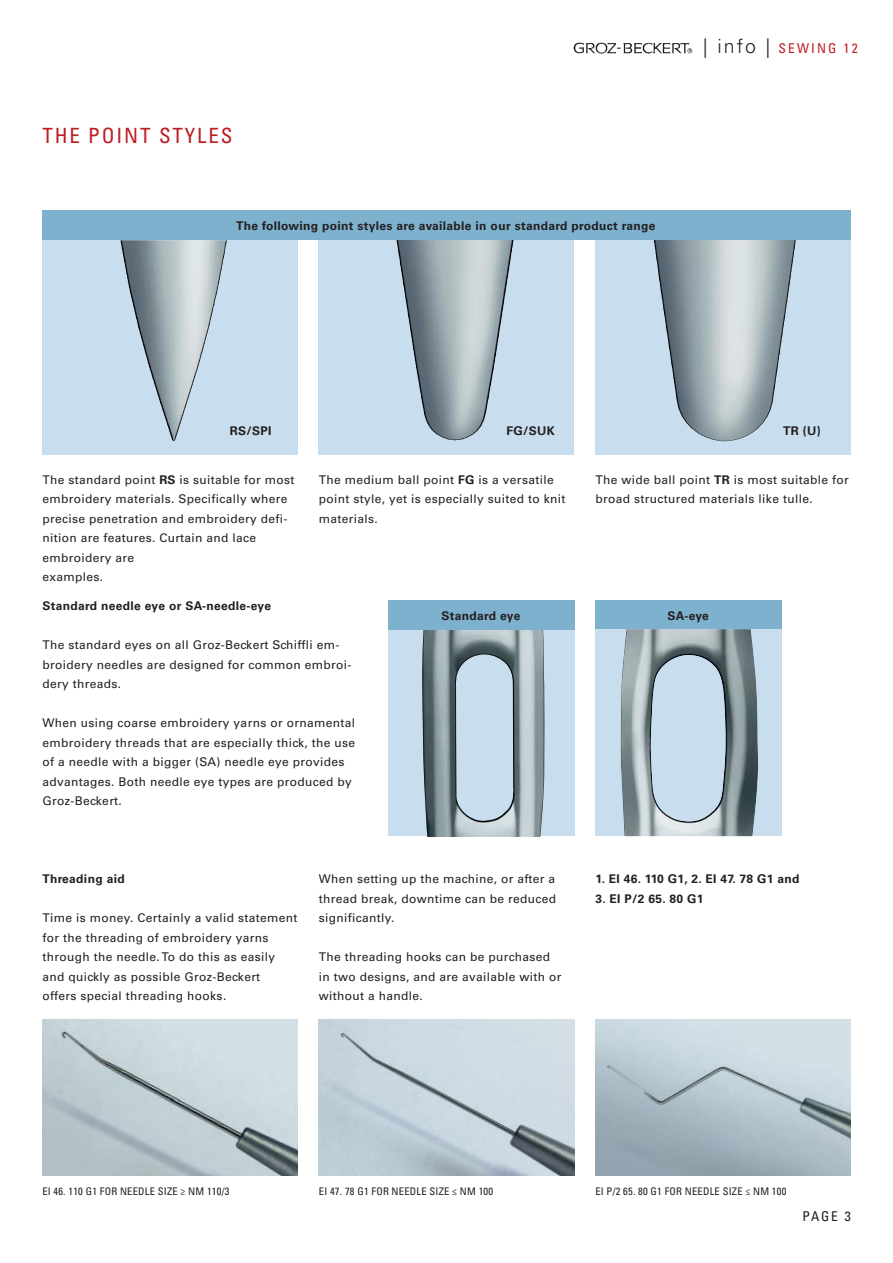
<style>
.page{position:relative;width:893px;height:1263px;background:#fff}
.page>*{position:absolute;margin:0;border:0;box-sizing:border-box;transform-origin:0 0}
.t1{font:condensed 21px "Univers LT Std";letter-spacing:.09em;color:#be1e24}
.t2{font:condensed 13.5px "Univers LT Std";letter-spacing:.155em;color:#be1e24}
.t3{font:condensed 13.5px "Univers LT Std";color:#231f20}
.t4{font:12px/19.5px "Univers LT Std";letter-spacing:.03em;color:#231f20}
.t5{font:700 12px "Univers LT Std";letter-spacing:.03em;color:#231f20}
.t6{font:condensed 10.5px "Univers LT Std";letter-spacing:.02em;color:#231f20}
.s1{font-weight:300;font-stretch:normal;font-size:19.5px;color:#231f20}
.s2{font-weight:700}
</style>
<div class="page">
<div style="left:319px;top:240px;width:255px;height:215px;background:#c8deee"></div>
<img style="left:404px;top:241px;width:109px;height:199px">
<div style="left:42px;top:240px;width:255px;height:215px;background:#c8deee"></div>
<img style="left:157px;top:246px;width:69px;height:195px">
<div style="left:595px;top:240px;width:255px;height:215px;background:#c8deee"></div>
<img style="left:668px;top:240px;width:127px;height:201px">
<div style="left:388px;top:601px;width:186px;height:29px;background:#7eb1ce"></div>
<div style="left:595px;top:601px;width:186px;height:29px;background:#7eb1ce"></div>
<div style="left:42px;top:211px;width:808px;height:29px;background:#7eb1ce"></div>
<div style="left:388px;top:630px;width:186px;height:206px;background:#c8deee"></div>
<img style="left:422px;top:630px;width:122px;height:206px">
<div style="left:595px;top:629px;width:186px;height:207px;background:#c8deee"></div>
<img style="left:620px;top:629px;width:138px;height:207px">
<img style="left:595px;top:1020px;width:255px;height:156px">
<img style="left:42px;top:1020px;width:255px;height:156px">
<img style="left:319px;top:1020px;width:255px;height:156px">
<img style="left:573px;top:42px;width:120px;height:12px">
<h1 class="t1" style="left:42px;top:125px;width:192px">THE POINT STYLES</h1>
<p class="t5" style="left:236px;top:220px;width:421px">The following point styles are available in our standard product range</p>
<p class="t2" style="left:703px;top:42px;width:156px"><span class="s1">| info |</span> SEWING 12</p>
<p class="t5" style="left:230px;top:425px;width:43px">RS/SPI</p>
<p class="t5" style="left:506px;top:425px;width:50px">FG/SUK</p>
<p class="t5" style="left:783px;top:425px;width:39px">TR (U)</p>
<p class="t4" style="left:42px;top:470px;width:254px">The standard point <span class="s2">RS</span> is suitable for most embroidery materials. Specifically where precise penetration and embroidery defi&shy;nition are features. Curtain and lace embroidery are<br>examples.</p>
<p class="t4" style="left:319px;top:470px;width:248px">The medium ball point <span class="s2">FG</span> is a versatile point style, yet is especially suited to knit materials.</p>
<p class="t4" style="left:595px;top:470px;width:255px">The wide ball point <span class="s2">TR</span> is most suitable for broad structured materials like tulle.</p>
<p class="t5" style="left:42px;top:600px;width:230px">Standard needle eye or SA-needle-eye</p>
<p class="t4" style="left:42px;top:636px;width:310px">The standard eyes on all Groz-Beckert Schiffli em&shy;broidery needles are designed for common embroi&shy;dery threads.</p>
<p class="t4" style="left:42px;top:714px;width:314px">When using coarse embroidery yarns or ornamental embroidery threads that are especially thick, the use of a needle with a bigger (SA) needle eye provides advantages. Both needle eye types are produced by Groz-Beckert.</p>
<p class="t5" style="left:441px;top:610px;width:80px">Standard eye</p>
<p class="t5" style="left:667px;top:610px;width:43px">SA-eye</p>
<p class="t5" style="left:42px;top:873px;width:84px">Threading aid</p>
<p class="t4" style="left:42px;top:909px;width:256px">Time is money. Certainly a valid statement for the threading of embroidery yarns through the needle. To do this as easily and quickly as possible Groz-Beckert offers special threading hooks.</p>
<p class="t4" style="left:319px;top:870px;width:239px;text-align:justify">When setting up the machine, or after a thread break, downtime can be reduced significantly.</p>
<p class="t4" style="left:319px;top:948px;width:244px">The threading hooks can be purchased in two designs, and are available with or without a handle.</p>
<p class="t5" style="left:595px;top:873px;width:206px">1. EI 46. 110 G1, 2. EI 47. 78 G1 and</p>
<p class="t5" style="left:595px;top:893px;width:110px">3. EI P/2 65. 80 G1</p>
<p class="t6" style="left:42px;top:1187px;width:189px">EI 46. 110 G1 FOR NEEDLE SIZE ≥ NM 110/3</p>
<p class="t6" style="left:319px;top:1187px;width:176px">EI 47. 78 G1 FOR NEEDLE SIZE ≤ NM 100</p>
<p class="t6" style="left:595px;top:1187px;width:192px">EI P/2 65. 80 G1 FOR NEEDLE SIZE ≤ NM 100</p>
<p class="t3" style="left:802px;top:1210px;width:50px">PAGE 3</p>
</div>
